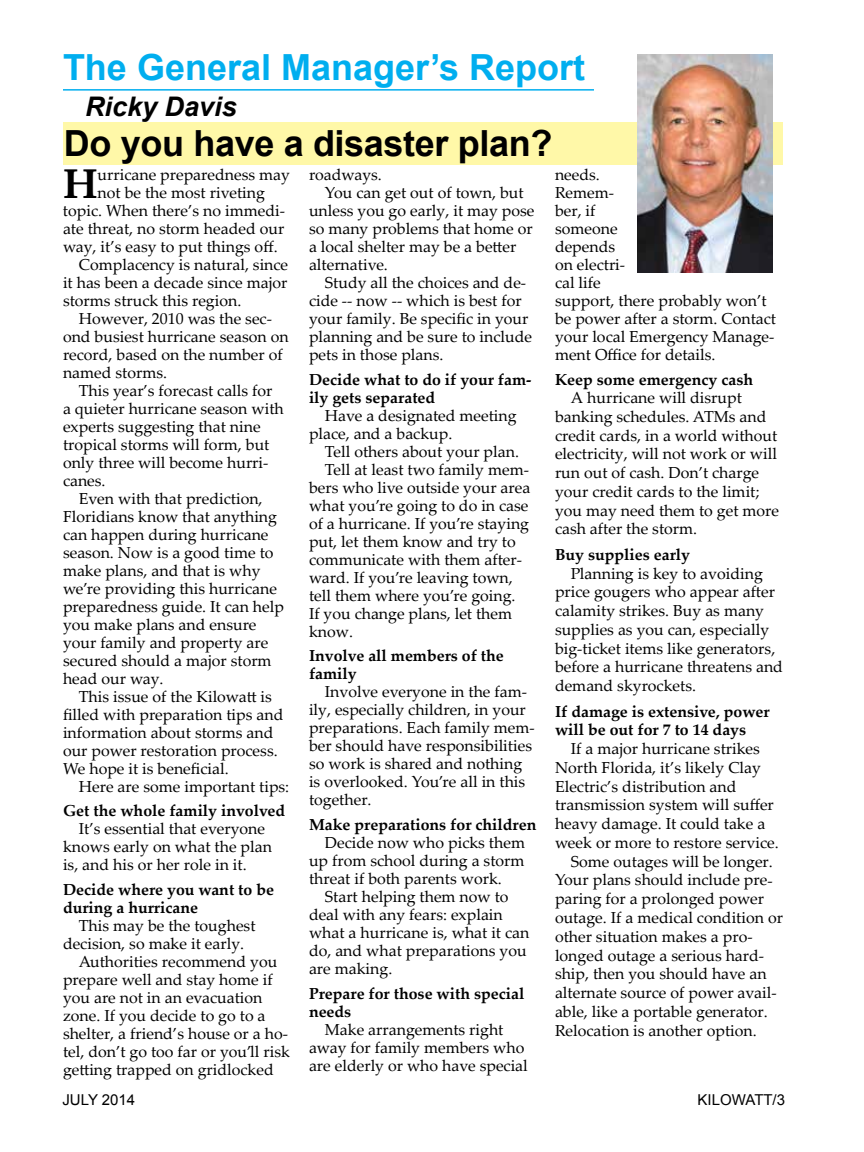
<style>
.page{position:relative;width:864px;height:1152px;background:#fff}
.page>*{position:absolute;margin:0;border:0;box-sizing:border-box;transform-origin:0 0}
.t1{font:700 41.55px "Palatino Linotype";color:#000}
.t2{font:700 36px "Arial";color:#00aeef}
.t3{font:700 36px "Arial";letter-spacing:-.01em;color:#000}
.t4{font:italic 700 27px "Arial";color:#000}
.t5{font:15.9px/18px "Palatino Linotype";color:#000}
.t6{font:700 15.9px/18px "Palatino Linotype";color:#000}
.t7{font:15px "Arial";color:#000}
</style>
<div class="page">
<div style="left:63px;top:122px;width:720px;height:42px;background:#fff8a8"></div>
<hr style="left:63px;top:89px;width:531px;height:2px;background:#00aeef">
<img style="left:637px;top:54px;width:135px;height:219px">
<h2 class="t2" style="left:63px;top:44px;width:524px">The General Manager’s Report</h2>
<h3 class="t4" style="left:85px;top:88px;width:153px">Ricky Davis</h3>
<h2 class="t3" style="left:64px;top:120px;width:490px">Do you have a disaster plan?</h2>
<p class="t5" style="left:309px;top:165px;width:74px">roadways.</p>
<p class="t5" style="left:325px;top:183px;width:200px">You can get out of town, but</p>
<p class="t5" style="left:309px;top:201px;width:227px">unless you go early, it may pose</p>
<p class="t5" style="left:309px;top:219px;width:225px">so many problems that home or</p>
<p class="t5" style="left:309px;top:237px;width:209px">a local shelter may be a better</p>
<p class="t5" style="left:309px;top:255px;width:80px">alternative.</p>
<p class="t5" style="left:325px;top:273px;width:203px">Study all the choices and de-</p>
<p class="t5" style="left:309px;top:291px;width:214px">cide -- now -- which is best for</p>
<p class="t5" style="left:309px;top:309px;width:221px">your family. Be specific in your</p>
<p class="t5" style="left:309px;top:327px;width:225px">planning and be sure to include</p>
<p class="t5" style="left:309px;top:345px;width:136px">pets in those plans.</p>
<p class="t6" style="left:309px;top:370px;width:224px">Decide what to do if your fam&shy;ily gets separated</p>
<p class="t5" style="left:309px;top:405px;width:209px;text-indent:16px">Have a designated meeting place, and a backup.</p>
<p class="t5" style="left:325px;top:441px;width:196px">Tell others about your plan.</p>
<p class="t5" style="left:325px;top:459px;width:206px">Tell at least two family mem-</p>
<p class="t5" style="left:309px;top:477px;width:223px">bers who live outside your area</p>
<p class="t5" style="left:309px;top:495px;width:221px">what you’re going to do in case</p>
<p class="t5" style="left:309px;top:513px;width:222px">of a hurricane. If you’re staying</p>
<p class="t5" style="left:309px;top:531px;width:208px">put, let them know and try to</p>
<p class="t5" style="left:309px;top:549px;width:215px">communicate with them after-</p>
<p class="t5" style="left:309px;top:567px;width:205px">ward. If you’re leaving town,</p>
<p class="t5" style="left:309px;top:585px;width:208px">tell them where you’re going.</p>
<p class="t5" style="left:309px;top:603px;width:205px">If you change plans, let them</p>
<p class="t5" style="left:309px;top:621px;width:46px">know.</p>
<p class="t6" style="left:309px;top:646px;width:196px">Involve all members of the family</p>
<p class="t5" style="left:309px;top:682px;width:227px;text-indent:16px">Involve everyone in the fam&shy;ily, especially children, in your preparations. Each family mem&shy;ber should have responsibilities so work is shared and nothing is overlooked. You’re all in this together.</p>
<p class="t6" style="left:309px;top:815px;width:229px">Make preparations for children</p>
<p class="t5" style="left:309px;top:833px;width:218px;text-align:justify;text-indent:16px">Decide now who picks them up from school during a storm threat if both parents work.</p>
<p class="t5" style="left:309px;top:887px;width:222px;text-indent:16px">Start helping them now to deal with any fears: explain what a hurricane is, what it can do, and what preparations you are making.</p>
<p class="t6" style="left:309px;top:984px;width:217px">Prepare for those with special needs</p>
<p class="t5" style="left:309px;top:1020px;width:220px;text-align:center">Make arrangements right away for family members who are elderly or who have special</p>
<p class="t5" style="left:555px;top:165px;width:223px">needs.<br>Remem-<br>ber, if<br>someone<br>depends<br>on electri-<br>cal life<br>support, there probably won’t be power after a storm. Contact your local Emergency Manage&shy;ment Office for details.</p>
<p class="t6" style="left:555px;top:370px;width:200px">Keep some emergency cash</p>
<p class="t5" style="left:555px;top:388px;width:226px;line-height:18.8px;text-indent:16px">A hurricane will disrupt banking schedules. ATMs and credit cards, in a world without electricity, will not work or will run out of cash. Don’t charge your credit cards to the limit; you may need them to get more cash after the storm.</p>
<p class="t6" style="left:555px;top:545px;width:137px">Buy supplies early</p>
<p class="t5" style="left:555px;top:563px;width:229px;line-height:18.8px;text-indent:16px">Planning is key to avoiding price gougers who appear after calamity strikes. Buy as many supplies as you can, especially big-ticket items like generators, before a hurricane threatens and demand skyrockets.</p>
<p class="t6" style="left:555px;top:701px;width:216px;line-height:18.8px">If damage is extensive, power will be out for 7 to 14 days</p>
<p class="t5" style="left:571px;top:739px;width:191px">If a major hurricane strikes</p>
<p class="t5" style="left:555px;top:758px;width:208px">North Florida, it’s likely Clay</p>
<p class="t5" style="left:555px;top:777px;width:183px">Electric’s distribution and</p>
<p class="t5" style="left:555px;top:795px;width:220px">transmission system will suffer</p>
<p class="t5" style="left:555px;top:814px;width:212px">heavy damage. It could take a</p>
<p class="t5" style="left:555px;top:833px;width:225px">week or more to restore service.</p>
<p class="t5" style="left:571px;top:852px;width:204px">Some outages will be longer.</p>
<p class="t5" style="left:555px;top:870px;width:219px">Your plans should include pre-</p>
<p class="t5" style="left:555px;top:889px;width:210px">paring for a prolonged power</p>
<p class="t5" style="left:555px;top:908px;width:229px">outage. If a medical condition or</p>
<p class="t5" style="left:555px;top:927px;width:199px">other situation makes a pro-</p>
<p class="t5" style="left:555px;top:945px;width:211px">longed outage a serious hard-</p>
<p class="t5" style="left:555px;top:964px;width:213px">ship, then you should have an</p>
<p class="t5" style="left:555px;top:983px;width:223px">alternate source of power avail-</p>
<p class="t5" style="left:555px;top:1002px;width:214px">able, like a portable generator.</p>
<p class="t5" style="left:555px;top:1020px;width:203px">Relocation is another option.</p>
<h1 class="t1" style="left:63px;top:154px;width:36px">H</h1>
<p class="t5" style="left:98px;top:165px;width:194px">urricane preparedness may</p>
<p class="t5" style="left:98px;top:183px;width:169px">not be the most riveting</p>
<p class="t5" style="left:63px;top:201px;width:224px">topic. When there’s no immedi-</p>
<p class="t5" style="left:63px;top:219px;width:223px">ate threat, no storm headed our</p>
<p class="t5" style="left:63px;top:237px;width:216px">way, it’s easy to put things off.</p>
<p class="t5" style="left:79px;top:255px;width:211px">Complacency is natural, since</p>
<p class="t5" style="left:63px;top:273px;width:226px">it has been a decade since major</p>
<p class="t5" style="left:63px;top:291px;width:180px">storms struck this region.</p>
<p class="t5" style="left:79px;top:309px;width:195px">However, 2010 was the sec-</p>
<p class="t5" style="left:63px;top:327px;width:227px">ond busiest hurricane season on</p>
<p class="t5" style="left:63px;top:345px;width:221px">record, based on the number of</p>
<p class="t5" style="left:63px;top:363px;width:106px">named storms.</p>
<p class="t5" style="left:79px;top:381px;width:195px">This year’s forecast calls for</p>
<p class="t5" style="left:63px;top:399px;width:222px">a quieter hurricane season with</p>
<p class="t5" style="left:63px;top:417px;width:199px">experts suggesting that nine</p>
<p class="t5" style="left:63px;top:435px;width:208px">tropical storms will form, but</p>
<p class="t5" style="left:63px;top:453px;width:207px">only three will become hurri-</p>
<p class="t5" style="left:63px;top:471px;width:44px">canes.</p>
<p class="t5" style="left:79px;top:489px;width:185px">Even with that prediction,</p>
<p class="t5" style="left:63px;top:507px;width:216px">Floridians know that anything</p>
<p class="t5" style="left:63px;top:525px;width:207px">can happen during hurricane</p>
<p class="t5" style="left:63px;top:543px;width:212px">season. Now is a good time to</p>
<p class="t5" style="left:63px;top:561px;width:199px">make plans, and that is why</p>
<p class="t5" style="left:63px;top:579px;width:216px">we’re providing this hurricane</p>
<p class="t5" style="left:63px;top:597px;width:223px">preparedness guide. It can help</p>
<p class="t5" style="left:63px;top:615px;width:195px">you make plans and ensure</p>
<p class="t5" style="left:63px;top:633px;width:207px">your family and property are</p>
<p class="t5" style="left:63px;top:651px;width:210px">secured should a major storm</p>
<p class="t5" style="left:63px;top:669px;width:102px">head our way.</p>
<p class="t5" style="left:79px;top:687px;width:195px">This issue of the Kilowatt is</p>
<p class="t5" style="left:63px;top:705px;width:222px">filled with preparation tips and</p>
<p class="t5" style="left:63px;top:723px;width:212px">information about storms and</p>
<p class="t5" style="left:63px;top:741px;width:216px">our power restoration process.</p>
<p class="t5" style="left:63px;top:759px;width:167px">We hope it is beneficial.</p>
<p class="t5" style="left:79px;top:777px;width:212px">Here are some important tips:</p>
<p class="t6" style="left:63px;top:802px;width:224px">Get the whole family involved</p>
<p class="t5" style="left:63px;top:819px;width:210px;text-indent:16px">It’s essential that everyone knows early on what the plan is, and his or her role in it.</p>
<p class="t6" style="left:63px;top:880px;width:213px">Decide where you want to be during a hurricane</p>
<p class="t5" style="left:79px;top:916px;width:178px">This may be the toughest</p>
<p class="t5" style="left:63px;top:934px;width:183px">decision, so make it early.</p>
<p class="t5" style="left:79px;top:952px;width:200px">Authorities recommend you</p>
<p class="t5" style="left:63px;top:970px;width:211px">prepare well and stay home if</p>
<p class="t5" style="left:63px;top:988px;width:201px">you are not in an evacuation</p>
<p class="t5" style="left:63px;top:1006px;width:204px">zone. If you decide to go to a</p>
<p class="t5" style="left:63px;top:1024px;width:227px">shelter, a friend’s house or a ho-</p>
<p class="t5" style="left:63px;top:1042px;width:229px">tel, don’t go too far or you’ll risk</p>
<p class="t5" style="left:63px;top:1060px;width:212px">getting trapped on gridlocked</p>
<p class="t7" style="left:62px;top:1090px;width:74px">JULY 2014</p>
<p class="t7" style="left:698px;top:1090px;width:89px">KILOWATT/3</p>
</div>
